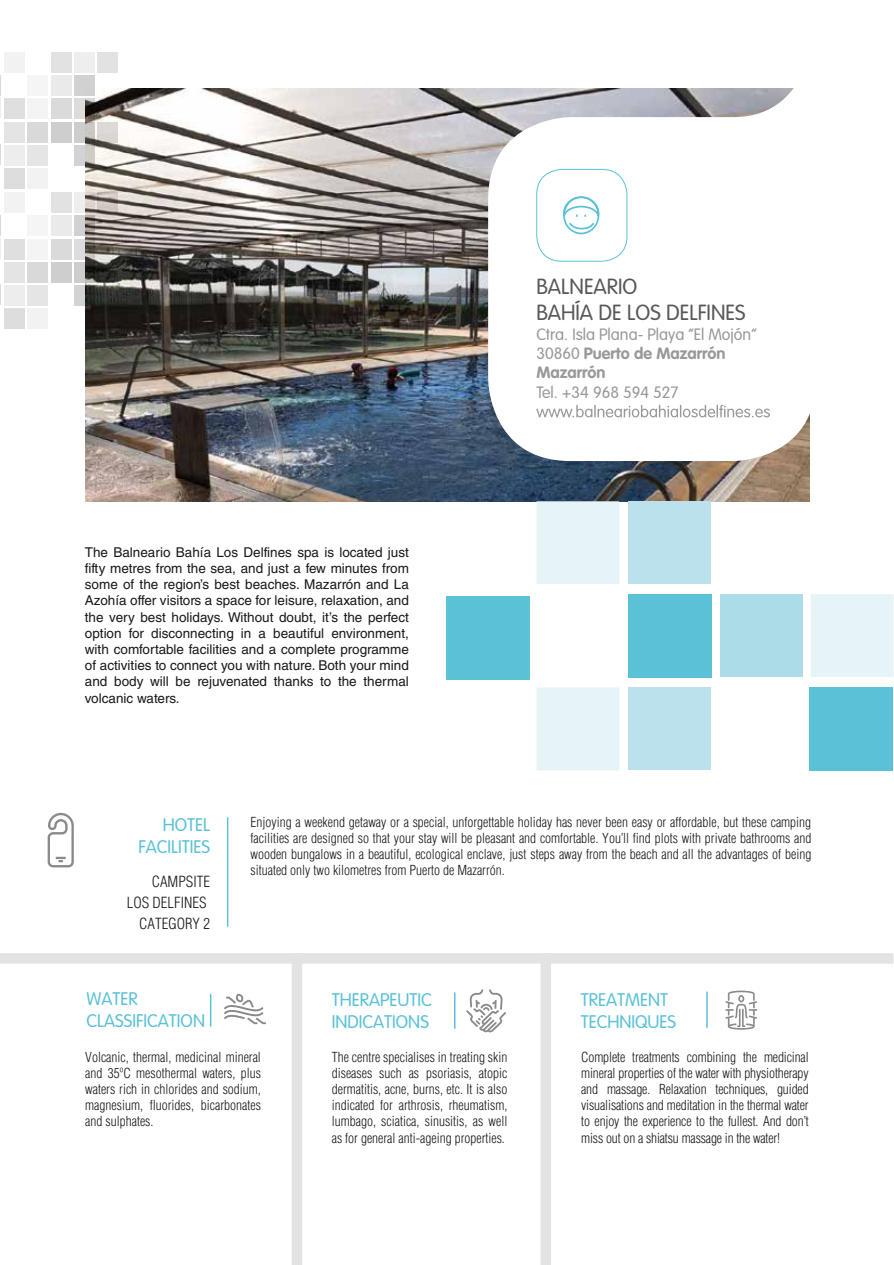
<style>
.page{position:relative;width:894px;height:1265px;background:#fff}
.page>*{position:absolute;margin:0;border:0;box-sizing:border-box;transform-origin:0 0}
.t1{font:300 21.6px/26px "VAG Rounded Std";color:#595858}
.t2{font:300 18px/21.6px "VAG Rounded Std";color:#5bc1d7}
.t3{font:300 16.2px/19.5px "VAG Rounded Std";color:#999}
.t4{font:300 condensed 15px/21px "Helvetica LT Std";color:#1a171c;text-align:right}
.t5{font:300 condensed 13.5px/16.2px "Helvetica LT Std";color:#1a171c;text-align:justify}
.t6{font:13.5px/16.2px "Helvetica LT Std";color:#1a171c;text-align:justify}
.s1{font-weight:700}
</style>
<div class="page">
<img style="left:86px;top:89px;width:723px;height:412px">
<svg style="left:488px;top:88px;width:322px;height:373px"></svg>
<svg style="left:536px;top:405px;width:234px;height:12px"></svg>
<div style="left:0;top:953px;width:893px;height:10px;background:#e3e3e3"></div>
<div style="left:292px;top:953px;width:10px;height:312px;background:#e3e3e3"></div>
<div style="left:540px;top:953px;width:11px;height:312px;background:#e3e3e3"></div>
<hr style="left:454px;top:992px;width:1px;height:36px;background:#5bc1d7">
<hr style="left:706px;top:991px;width:2px;height:37px;background:#5bc1d7">
<hr style="left:227px;top:817px;width:1px;height:109px;background:#5bc1d7">
<hr style="left:210px;top:994px;width:1px;height:32px;background:#5bc1d7">
<svg style="left:466px;top:989px;width:40px;height:43px"></svg>
<svg style="left:725px;top:990px;width:32px;height:39px"></svg>
<svg style="left:224px;top:993px;width:42px;height:31px"></svg>
<svg style="left:48px;top:813px;width:26px;height:54px"></svg>
<div style="left:811px;top:594px;width:82px;height:83px;background:#e6f4f7"></div>
<div style="left:536px;top:501px;width:83px;height:83px;background:#e6f4f7"></div>
<div style="left:536px;top:687px;width:83px;height:83px;background:#e6f4f7"></div>
<div style="left:628px;top:501px;width:83px;height:83px;background:#bbe2ec"></div>
<div style="left:628px;top:687px;width:83px;height:83px;background:#bbe2ec"></div>
<div style="left:720px;top:594px;width:82px;height:83px;background:#acdce8"></div>
<div style="left:628px;top:594px;width:83px;height:83px;background:#5bc1d7"></div>
<div style="left:809px;top:687px;width:84px;height:83px;background:#5bc1d7"></div>
<div style="left:446px;top:596px;width:84px;height:83px;background:#5bc1d7"></div>
<div style="left:4px;top:168px;width:21px;height:21px;background:#dddddc"></div>
<div style="left:4px;top:308px;width:21px;height:21px;background:#dddddc"></div>
<div style="left:28px;top:145px;width:20px;height:21px;background:#e5e5e5"></div>
<div style="left:28px;top:285px;width:20px;height:21px;background:#e5e5e5"></div>
<div style="left:51px;top:122px;width:21px;height:20px;background:#cecece"></div>
<div style="left:51px;top:262px;width:21px;height:21px;background:#cecece"></div>
<div style="left:4px;top:122px;width:21px;height:20px;background:#e4e4e4"></div>
<div style="left:4px;top:262px;width:21px;height:21px;background:#e4e4e4"></div>
<div style="left:28px;top:98px;width:20px;height:21px;background:#f4f4f4"></div>
<div style="left:28px;top:239px;width:20px;height:21px;background:#f4f4f4"></div>
<div style="left:51px;top:75px;width:21px;height:21px;background:#eaeaea"></div>
<div style="left:51px;top:215px;width:21px;height:21px;background:#eaeaea"></div>
<div style="left:28px;top:168px;width:20px;height:21px;background:#f2f2f2"></div>
<div style="left:28px;top:308px;width:20px;height:21px;background:#f2f2f2"></div>
<div style="left:4px;top:145px;width:21px;height:21px;background:#ededed"></div>
<div style="left:4px;top:285px;width:21px;height:21px;background:#ededed"></div>
<div style="left:28px;top:122px;width:20px;height:20px;background:#d9d9d9"></div>
<div style="left:28px;top:262px;width:20px;height:21px;background:#d9d9d9"></div>
<div style="left:51px;top:98px;width:21px;height:21px;background:#dadada"></div>
<div style="left:51px;top:239px;width:21px;height:21px;background:#dadada"></div>
<div style="left:4px;top:98px;width:21px;height:21px;background:#e0dfdf"></div>
<div style="left:4px;top:239px;width:21px;height:21px;background:#e0dfdf"></div>
<div style="left:28px;top:75px;width:20px;height:21px;background:#f5f5f5"></div>
<div style="left:28px;top:215px;width:20px;height:21px;background:#f5f5f5"></div>
<div style="left:51px;top:52px;width:21px;height:21px;background:#e2e2e2"></div>
<div style="left:51px;top:192px;width:21px;height:21px;background:#e2e2e2"></div>
<div style="left:4px;top:52px;width:21px;height:21px;background:#f2f2f2"></div>
<div style="left:4px;top:192px;width:21px;height:21px;background:#f2f2f2"></div>
<div style="left:97px;top:52px;width:21px;height:21px;background:#e2e2e2"></div>
<svg style="left:97px;top:192px;width:21px;height:21px"></svg>
<div style="left:74px;top:75px;width:21px;height:21px;background:#d1d1d1"></div>
<svg style="left:74px;top:215px;width:21px;height:21px"></svg>
<svg style="left:74px;top:122px;width:21px;height:20px"></svg>
<svg style="left:74px;top:262px;width:21px;height:21px"></svg>
<div style="left:74px;top:52px;width:21px;height:21px;background:#eee"></div>
<svg style="left:74px;top:192px;width:21px;height:21px"></svg>
<svg style="left:74px;top:98px;width:21px;height:21px"></svg>
<svg style="left:74px;top:239px;width:21px;height:21px"></svg>
<div style="left:97px;top:122px;width:21px;height:20px;background:#dcd8d6"></div>
<svg style="left:97px;top:262px;width:21px;height:21px"></svg>
<svg style="left:74px;top:145px;width:21px;height:21px"></svg>
<svg style="left:74px;top:285px;width:21px;height:21px"></svg>
<svg style="left:0;top:75px;width:1px;height:43px"></svg>
<svg style="left:0;top:215px;width:1px;height:44px"></svg>
<svg style="left:0;top:144px;width:1px;height:21px"></svg>
<svg style="left:0;top:284px;width:1px;height:21px"></svg>
<div style="left:563px;top:196px;width:36px;height:38px;border:2px solid #5bc1d7;border-radius:50%"></div>
<svg style="left:562px;top:195px;width:38px;height:35px"></svg>
<div style="left:536px;top:169px;width:91px;height:93px;border:1px solid #5bc1d7;border-radius:25px"></div>
<p class="t6" style="left:85px;top:544px;width:326px">The Balneario Bahía Los Delfines spa is located just fifty metres from the sea, and just a few minutes from some of the region’s best beaches. Mazarrón and La Azohía offer visitors a space for leisure, relaxation, and the very best holidays. Without doubt, it’s the perfect option for disconnecting in a beautiful environment, with comfortable facilities and a complete programme of activities to connect you with nature. Both your mind and body will be rejuvenated thanks to the thermal volcanic waters.</p>
<h1 class="t1" style="left:536px;top:274px;width:211px">BALNEARIO<br>BAHÍA DE LOS DELFINES</h1>
<p class="t3" style="left:536px;top:325px;width:222px">Ctra. Isla Plana- Playa “El Mojón”<br>30860 <span class="s1">Puerto de Mazarrón<br>Mazarrón</span></p>
<p class="t3" style="left:536px;top:383px;width:144px">Tel. +34 968 594 527</p>
<h2 class="t2" style="left:138px;top:815px;width:73px;text-align:right">HOTEL<br>FACILITIES</h2>
<p class="t4" style="left:127px;top:870px;width:85px">CAMPSITE<br>LOS DELFINES<br>CATEGORY 2</p>
<h2 class="t2" style="left:87px;top:989px;width:120px">WATER<br>CLASSIFICATION</h2>
<p class="t5" style="left:251px;top:813px;width:562px">Enjoying a weekend getaway or a special, unforgettable holiday has never been easy or affordable, but these camping facilities are designed so that your stay will be pleasant and comfortable. You’ll find plots with private bathrooms and wooden bungalows in a beautiful, ecological enclave, just steps away from the beach and all the advantages of being situated only two kilometres from Puerto de Mazarrón.</p>
<h2 class="t2" style="left:332px;top:990px;width:102px">THERAPEUTIC<br>INDICATIONS</h2>
<h2 class="t2" style="left:581px;top:990px;width:97px">TREATMENT<br>TECHNIQUES</h2>
<p class="t5" style="left:85px;top:1048px;width:177px">Volcanic, thermal, medicinal mineral and 35ºC mesothermal waters, plus waters rich in chlorides and sodium, magnesium, fluorides, bicarbonates and sulphates.</p>
<p class="t5" style="left:332px;top:1048px;width:177px">The centre specialises in treating skin diseases such as psoriasis, atopic dermatitis, acne, burns, etc. It is also indicated for arthrosis, rheumatism, lumbago, sciatica, sinusitis, as well as for general anti-ageing properties.</p>
<p class="t5" style="left:581px;top:1048px;width:229px">Complete treatments combining the medicinal mineral properties of the water with physiotherapy and massage. Relaxation techniques, guided visualisations and meditation in the thermal water to enjoy the experience to the fullest. And don’t miss out on a shiatsu massage in the water!</p>
</div>
